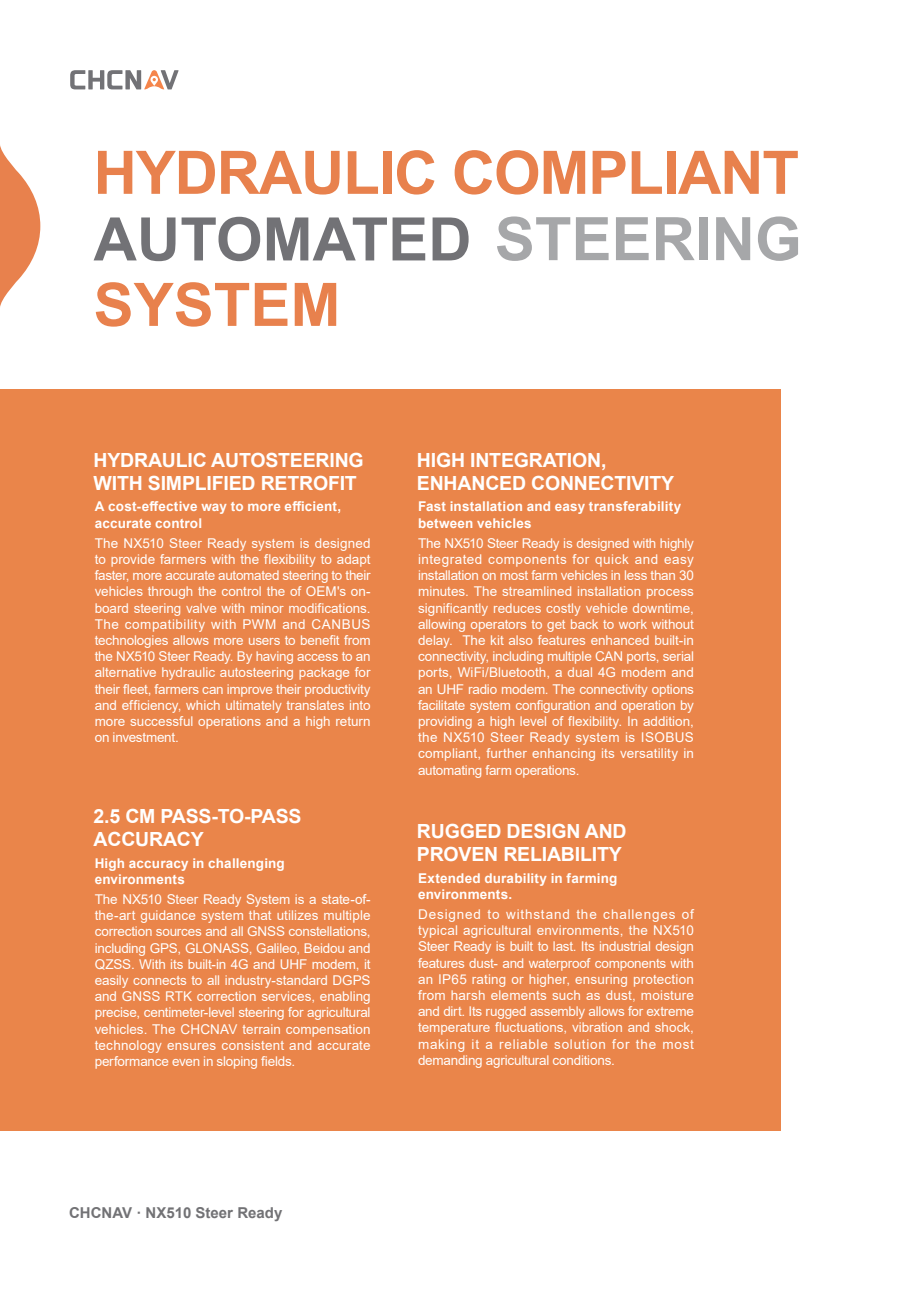
<style>
.page{position:relative;width:919px;height:1289px;background:#fff}
.page>*{position:absolute;margin:0;border:0;box-sizing:border-box;transform-origin:0 0}
.t1{font:700 60px/66.6px "Arial";letter-spacing:-.01em;color:#e8814d}
.t2{font:700 19.5px/23.4px "Arial";letter-spacing:-.01em;color:#fff}
.t3{font:700 15px "Arial";color:#727275}
.t4{font:13.5px/16.2px "Arial";letter-spacing:-.005em;color:#fff;text-align:justify}
.t5{font:700 13.5px/16.2px "Arial";letter-spacing:.01em;color:#fff}
.s1{color:#727276}
.s2{color:#6c6d70}
</style>
<div class="page">
<svg style="left:0;top:145px;width:40px;height:162px"></svg>
<svg style="left:70px;top:70px;width:109px;height:19px"></svg>
<div style="left:0;top:389px;width:780px;height:741px;background:#ea854a"></div>
<h1 class="t1" style="left:94px;top:140px;width:709px">HYDRAULIC COMPLIANT<br><span class="s1">AUTOMATED</span> <span class="s2">STEERING</span></h1>
<h1 class="t1" style="left:94px;top:272px;width:248px">SYSTEM</h1>
<h2 class="t2" style="left:94px;top:448px;width:271px">HYDRAULIC AUTOSTEERING<br>WITH SIMPLIFIED RETROFIT</h2>
<p class="t5" style="left:95px;top:498px;width:248px">A cost-effective way to more efficient, accurate control</p>
<p class="t4" style="left:95px;top:535px;width:277px">The NX510 Steer Ready system is designed to provide farmers with the flexibility to adapt faster, more accurate automated steering to their vehicles through the control the of OEM's on&shy;board steering valve with minor modifications.<br>The compatibility with PWM and CANBUS technologies allows more users to benefit from the NX510 Steer Ready. By having access to an alternative hydraulic autosteering package for their fleet, farmers can improve their productivity and efficiency, which ultimately translates into more successful operations and a high return on investment.</p>
<h2 class="t2" style="left:94px;top:804px;width:209px">2.5 CM PASS-TO-PASS<br>ACCURACY</h2>
<p class="t5" style="left:95px;top:855px;width:192px">High accuracy in challenging environments</p>
<p class="t4" style="left:95px;top:891px;width:277px">The NX510 Steer Ready System is a state-of&shy;the-art guidance system that utilizes multiple correction sources and all GNSS constellations, including GPS, GLONASS, Galileo, Beidou and QZSS. With its built-in 4G and UHF modem, it easily connects to all industry-standard DGPS and GNSS RTK correction services, enabling precise, centimeter-level steering for agricultural vehicles. The CHCNAV terrain compensation technology ensures consistent and accurate performance even in sloping fields.</p>
<h2 class="t2" style="left:417px;top:448px;width:259px">HIGH INTEGRATION,<br>ENHANCED CONNECTIVITY</h2>
<p class="t5" style="left:418px;top:498px;width:264px">Fast installation and easy transferability between vehicles</p>
<p class="t4" style="left:418px;top:535px;width:277px">The NX510 Steer Ready is designed with highly integrated components for quick and easy installation on most farm vehicles in less than 30 minutes. The streamlined installation process significantly reduces costly vehicle downtime, allowing operators to get back to work without delay. The kit also features enhanced built-in connectivity, including multiple CAN ports, serial ports, WiFi/Bluetooth, a dual 4G modem and an UHF radio modem. The connectivity options facilitate system configuration and operation by providing a high level of flexibility. In addition, the NX510 Steer Ready system is ISOBUS compliant, further enhancing its versatility in automating farm operations.</p>
<h2 class="t2" style="left:417px;top:819px;width:211px">RUGGED DESIGN AND<br>PROVEN RELIABILITY</h2>
<p class="t5" style="left:418px;top:869px;width:201px">Extended durability in farming environments.</p>
<p class="t4" style="left:418px;top:906px;width:277px">Designed to withstand the challenges of typical agricultural environments, the NX510<br>Steer Ready is built to last. Its industrial design features dust- and waterproof components with an IP65 rating or higher, ensuring protection from harsh elements such as dust, moisture and dirt. Its rugged assembly allows for extreme temperature fluctuations, vibration and shock, making it a reliable solution for the most demanding agricultural conditions.</p>
<p class="t3" style="left:69px;top:1201px;width:215px">CHCNAV · NX510 Steer Ready</p>
</div>
